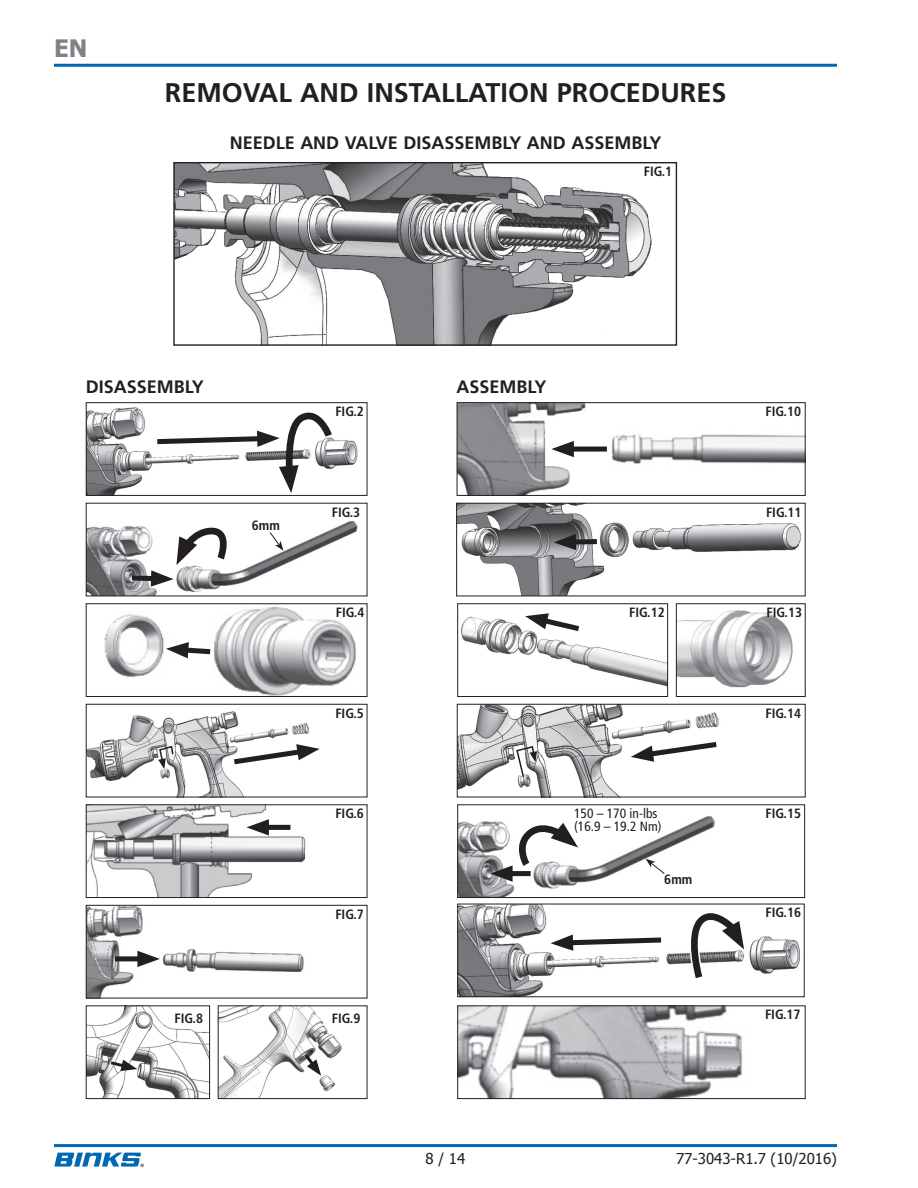
<style>
.page{position:relative;width:918px;height:1188px;background:#fff}
.page>*{position:absolute;margin:0;border:0;box-sizing:border-box;transform-origin:0 0}
.subhead1{font:700 27px "Frutiger";color:#231f20}
.t1{font:700 24px "Tahoma";color:#808285}
.subhead1-2{font:700 18px "Frutiger";color:#231f20}
.t2{font:15px "Tahoma";color:#231f20}
.t3{font:700 condensed 13.5px "Frutiger";color:#231f20}
.t4{font:condensed 13.5px/13.5px "Frutiger";color:#231f20}
</style>
<div class="page">
<hr style="left:54px;top:64px;width:783px;height:3px;background:#0168b3">
<hr style="left:54px;top:1144px;width:783px;height:3px;background:#0168b3">
<svg style="left:54px;top:1153px;width:90px;height:14px"></svg>
<img style="left:678px;top:610px;width:115px;height:78px">
<div style="left:676px;top:603px;width:130px;height:94px;border:1px solid #231f20"></div>
<img style="left:459px;top:1007px;width:283px;height:90px">
<div style="left:457px;top:1005px;width:349px;height:94px;border:1px solid #231f20"></div>
<img style="left:88px;top:407px;width:270px;height:87px">
<div style="left:86px;top:402px;width:281px;height:94px;border:1px solid #231f20"></div>
<svg style="left:152px;top:409px;width:184px;height:84px"></svg>
<img style="left:104px;top:607px;width:252px;height:88px">
<div style="left:86px;top:603px;width:281px;height:94px;border:1px solid #231f20"></div>
<svg style="left:166px;top:642px;width:50px;height:16px"></svg>
<img style="left:88px;top:711px;width:222px;height:84px">
<div style="left:86px;top:704px;width:281px;height:93px;border:1px solid #231f20"></div>
<svg style="left:229px;top:744px;width:91px;height:24px"></svg>
<img style="left:88px;top:806px;width:218px;height:90px">
<div style="left:86px;top:804px;width:281px;height:94px;border:1px solid #231f20"></div>
<div style="left:260px;top:825px;width:30px;height:5px;background:#231f20"></div>
<svg style="left:246px;top:819px;width:23px;height:17px"></svg>
<img style="left:88px;top:907px;width:216px;height:89px">
<div style="left:86px;top:905px;width:281px;height:93px;border:1px solid #231f20"></div>
<div style="left:115px;top:956px;width:31px;height:5px;background:#231f20"></div>
<svg style="left:137px;top:951px;width:23px;height:16px"></svg>
<img style="left:88px;top:1007px;width:120px;height:90px">
<div style="left:86px;top:1005px;width:124px;height:94px;border:1px solid #231f20"></div>
<div style="left:174px;top:1009px;width:33px;height:17px;background:#fff"></div>
<img style="left:459px;top:404px;width:345px;height:90px">
<div style="left:457px;top:402px;width:349px;height:94px;border:1px solid #231f20"></div>
<div style="left:565px;top:447px;width:42px;height:5px;background:#231f20"></div>
<svg style="left:551px;top:441px;width:23px;height:16px"></svg>
<img style="left:458px;top:505px;width:343px;height:89px">
<div style="left:456px;top:503px;width:350px;height:93px;border:1px solid #231f20"></div>
<svg style="left:554px;top:534px;width:48px;height:16px"></svg>
<img style="left:460px;top:616px;width:206px;height:70px">
<div style="left:457px;top:603px;width:211px;height:94px;border:1px solid #231f20"></div>
<img style="left:459px;top:706px;width:260px;height:89px">
<div style="left:457px;top:704px;width:349px;height:93px;border:1px solid #231f20"></div>
<svg style="left:631px;top:739px;width:88px;height:23px"></svg>
<img style="left:175px;top:164px;width:477px;height:180px">
<div style="left:173px;top:162px;width:504px;height:184px;border:1px solid #231f20"></div>
<img style="left:88px;top:521px;width:270px;height:73px">
<svg style="left:127px;top:524px;width:104px;height:63px"></svg>
<svg style="left:269px;top:531px;width:14px;height:20px"></svg>
<img style="left:459px;top:816px;width:256px;height:80px">
<div style="left:457px;top:804px;width:348px;height:94px;border:1px solid #231f20"></div>
<svg style="left:490px;top:816px;width:88px;height:66px"></svg>
<svg style="left:646px;top:859px;width:20px;height:16px"></svg>
<img style="left:220px;top:1007px;width:122px;height:90px">
<div style="left:218px;top:1005px;width:149px;height:94px;border:1px solid #231f20"></div>
<svg style="left:302px;top:1051px;width:19px;height:25px"></svg>
<div style="left:331px;top:1009px;width:33px;height:17px;background:#fff"></div>
<svg style="left:525px;top:613px;width:60px;height:22px"></svg>
<img style="left:459px;top:906px;width:341px;height:89px">
<svg style="left:551px;top:934px;width:115px;height:17px"></svg>
<svg style="left:683px;top:912px;width:63px;height:68px"></svg>
<svg style="left:108px;top:1059px;width:29px;height:12px"></svg>
<svg style="left:158px;top:745px;width:17px;height:24px"></svg>
<svg style="left:515px;top:745px;width:22px;height:34px"></svg>
<h2 class="t1" style="left:54px;top:33px;width:35px">EN</h2>
<p class="subhead1" style="left:165px;top:77px;width:563px">REMOVAL AND INSTALLATION PROCEDURES</p>
<p class="subhead1-2" style="left:230px;top:132px;width:433px">NEEDLE AND VALVE DISASSEMBLY AND ASSEMBLY</p>
<p class="t3" style="left:644px;top:163px;width:30px">FIG.1</p>
<p class="subhead1-2" style="left:86px;top:376px;width:120px">DISASSEMBLY</p>
<p class="t3" style="left:252px;top:518px;width:29px">6mm</p>
<p class="t3" style="left:175px;top:1010px;width:30px">FIG.8</p>
<p class="t3" style="left:335px;top:403px;width:30px">FIG.2</p>
<p class="t3" style="left:332px;top:504px;width:30px">FIG.3</p>
<p class="t3" style="left:336px;top:604px;width:30px">FIG.4</p>
<p class="t3" style="left:335px;top:705px;width:30px">FIG.5</p>
<p class="t3" style="left:335px;top:805px;width:30px">FIG.6</p>
<p class="t3" style="left:335px;top:906px;width:30px">FIG.7</p>
<p class="t3" style="left:332px;top:1010px;width:30px">FIG.9</p>
<p class="subhead1-2" style="left:457px;top:376px;width:92px">ASSEMBLY</p>
<p class="t3" style="left:629px;top:604px;width:37px">FIG.12</p>
<p class="t4" style="left:574px;top:806px;width:89px">150 – 170 in-lbs (16.9 – 19.2 Nm)</p>
<p class="t3" style="left:664px;top:871px;width:29px">6mm</p>
<p class="t3" style="left:766px;top:404px;width:37px">FIG.10</p>
<p class="t3" style="left:766px;top:504px;width:37px">FIG.11</p>
<p class="t3" style="left:767px;top:604px;width:37px">FIG.13</p>
<p class="t3" style="left:766px;top:705px;width:37px">FIG.14</p>
<p class="t3" style="left:766px;top:805px;width:37px">FIG.15</p>
<p class="t3" style="left:766px;top:905px;width:37px">FIG.16</p>
<p class="t3" style="left:765px;top:1006px;width:37px">FIG.17</p>
<p class="t2" style="left:426px;top:1149px;width:41px">8 / 14</p>
<p class="t2" style="left:676px;top:1149px;width:162px">77-3043-R1.7 (10/2016)</p>
</div>
